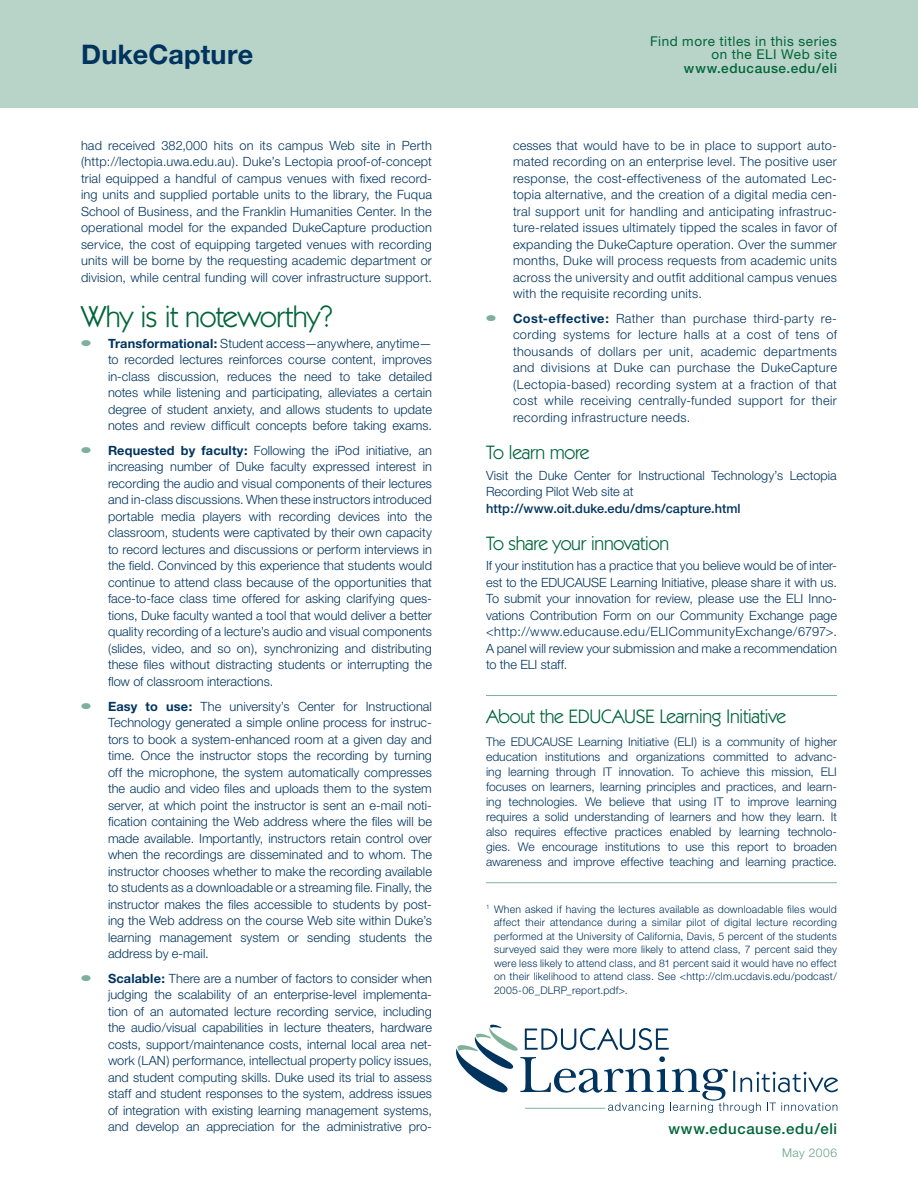
<style>
.page{position:relative;width:918px;height:1188px;background:#fff}
.page>*{position:absolute;margin:0;border:0;box-sizing:border-box;transform-origin:0 0}
.t1{font:30px "Itc Kabel";letter-spacing:-.025em;color:#00653a}
.t2{font:700 27px "Helvetica Neue";letter-spacing:.01em;color:#00345e}
.t3{font:19.5px "Itc Kabel";letter-spacing:-.02em;color:#00653a}
.t4{font:500 15px "Helvetica Neue";letter-spacing:.04em;color:#00653a}
.t5{font:13.5px/13.5px "Helvetica Neue";letter-spacing:.04em;color:#00653a;text-align:right}
.t6{font:500 13.5px "Helvetica Neue";letter-spacing:.045em;color:#00653a}
.t7{font:300 12.75px/16.5px "Helvetica Neue";letter-spacing:.005em;color:#00345e;text-align:justify}
.t8{font:500 12.75px "Helvetica Neue";letter-spacing:.005em;color:#00345e}
.t9{font:300 12px/15px "Helvetica Neue";letter-spacing:.005em;color:#00345e;text-align:justify}
.t10{font:300 12px "Helvetica Neue";letter-spacing:.045em;color:#62a188}
.t11{font:300 10.5px/13.5px "Helvetica Neue";letter-spacing:.02em;color:#00345e;text-align:justify}
.s1{color:#7fb09a}
.s2{font-weight:700}
</style>
<div class="page">
<svg style="left:456px;top:1024px;width:382px;height:89px"></svg>
<div style="left:0;top:0;width:918px;height:108px;background:#b8d3c7"></div>
<hr style="left:486px;top:695px;width:351px;height:1px;background:#7fb09a">
<hr style="left:486px;top:882px;width:351px;height:1px;background:#7fb09a">
<h2 class="t2" style="left:81px;top:38px;width:174px">DukeCapture</h2>
<p class="t5" style="left:650px;top:34px;width:188px">Find more titles in this series on the ELI Web site</p>
<p class="t6" style="left:684px;top:60px;width:155px">www.educause.edu/eli</p>
<p class="t7" style="left:81px;top:136px;width:353px">had received 382,000 hits on its campus Web site in Perth (http://lectopia.uwa.edu.au). Duke’s Lectopia proof-of-concept trial equipped a handful of campus venues with fixed record&shy;ing units and supplied portable units to the library, the Fuqua School of Business, and the Franklin Humanities Center. In the operational model for the expanded DukeCapture production service, the cost of equipping targeted venues with recording units will be borne by the requesting academic department or division, while central funding will cover infrastructure support.</p>
<h1 class="t1" style="left:81px;top:299px;width:253px">Why is it noteworthy?</h1>
<p class="t7" style="left:108px;top:334px;width:326px;text-indent:-27px"><span class="s1">●</span> <span class="s2">Transformational:</span> Student access—anywhere, anytime— to recorded lectures reinforces course content, improves in-class discussion, reduces the need to take detailed notes while listening and participating, alleviates a certain degree of student anxiety, and allows students to update notes and review difficult concepts before taking exams.</p>
<p class="t7" style="left:108px;top:442px;width:326px;text-indent:-27px"><span class="s1">●</span> <span class="s2">Requested by faculty:</span> Following the iPod initiative, an increasing number of Duke faculty expressed interest in recording the audio and visual components of their lectures and in-class discussions. When these instructors introduced portable media players with recording devices into the classroom, students were captivated by their own capacity to record lectures and discussions or perform interviews in the field. Convinced by this experience that students would continue to attend class because of the opportunities that face-to-face class time offered for asking clarifying ques&shy;tions, Duke faculty wanted a tool that would deliver a better quality recording of a lecture’s audio and visual components (slides, video, and so on), synchronizing and distributing these files without distracting students or interrupting the flow of classroom interactions.</p>
<p class="t7" style="left:108px;top:697px;width:326px;text-indent:-27px"><span class="s1">●</span> <span class="s2">Easy to use:</span> The university’s Center for Instructional Technology generated a simple online process for instruc&shy;tors to book a system-enhanced room at a given day and time. Once the instructor stops the recording by turning off the microphone, the system automatically compresses the audio and video files and uploads them to the system server, at which point the instructor is sent an e-mail noti&shy;fication containing the Web address where the files will be made available. Importantly, instructors retain control over when the recordings are disseminated and to whom. The instructor chooses whether to make the recording available to students as a downloadable or a streaming file. Finally, the instructor makes the files accessible to students by post&shy;ing the Web address on the course Web site within Duke’s learning management system or sending students the address by e-mail.</p>
<p class="t7" style="left:108px;top:970px;width:326px;text-indent:-27px"><span class="s1">●</span> <span class="s2">Scalable:</span> There are a number of factors to consider when judging the scalability of an enterprise-level implementa&shy;tion of an automated lecture recording service, including the audio/visual capabilities in lecture theaters, hardware costs, support/maintenance costs, internal local area net&shy;work (LAN) performance, intellectual property policy issues, and student computing skills. Duke used its trial to assess staff and student responses to the system, address issues of integration with existing learning management systems, and develop an appreciation for the administrative pro-</p>
<p class="t7" style="left:513px;top:136px;width:326px">cesses that would have to be in place to support auto&shy;mated recording on an enterprise level. The positive user response, the cost-effectiveness of the automated Lec&shy;topia alternative, and the creation of a digital media cen&shy;tral support unit for handling and anticipating infrastruc&shy;ture-related issues ultimately tipped the scales in favor of expanding the DukeCapture operation. Over the summer months, Duke will process requests from academic units across the university and outfit additional campus venues with the requisite recording units.</p>
<p class="t7" style="left:513px;top:310px;width:326px;text-indent:-27px"><span class="s1">●</span> <span class="s2">Cost-effective:</span> Rather than purchase third-party re&shy;cording systems for lecture halls at a cost of tens of thousands of dollars per unit, academic departments and divisions at Duke can purchase the DukeCapture (Lectopia-based) recording system at a fraction of that cost while receiving centrally-funded support for their recording infrastructure needs.</p>
<h3 class="t3" style="left:486px;top:441px;width:105px">To learn more</h3>
<p class="t7" style="left:486px;top:466px;width:352px">Visit the Duke Center for Instructional Technology’s Lectopia<br>Recording Pilot Web site at</p>
<p class="t8" style="left:486px;top:500px;width:256px">http://www.oit.duke.edu/dms/capture.html</p>
<h3 class="t3" style="left:486px;top:532px;width:185px">To share your innovation</h3>
<p class="t7" style="left:486px;top:557px;width:353px">If your institution has a practice that you believe would be of inter&shy;est to the EDUCAUSE Learning Initiative, please share it with us.<br>To submit your innovation for review, please use the ELI Inno&shy;vations Contribution Form on our Community Exchange page &lt;http://www.educause.edu/ELICommunityExchange/6797&gt;.<br>A panel will review your submission and make a recommendation to the ELI staff.</p>
<h3 class="t3" style="left:486px;top:705px;width:302px">About the EDUCAUSE Learning Initiative</h3>
<p class="t9" style="left:486px;top:734px;width:352px">The EDUCAUSE Learning Initiative (ELI) is a community of higher education institutions and organizations committed to advanc&shy;ing learning through IT innovation. To achieve this mission, ELI focuses on learners, learning principles and practices, and learn&shy;ing technologies. We believe that using IT to improve learning requires a solid understanding of learners and how they learn. It also requires effective practices enabled by learning technolo&shy;gies. We encourage institutions to use this report to broaden awareness and improve effective teaching and learning practice.</p>
<p class="t11" style="left:494px;top:902px;width:344px;text-indent:-8px"><sup>1</sup> When asked if having the lectures available as downloadable files would affect their attendance during a similar pilot of digital lecture recording performed at the University of California, Davis, 5 percent of the students surveyed said they were more likely to attend class, 7 percent said they were less likely to attend class, and 81 percent said it would have no effect on their likelihood to attend class. See &lt;http://clm.ucdavis.edu/podcast/ 2005-06_DLRP_report.pdf&gt;.</p>
<p class="t4" style="left:668px;top:1120px;width:170px">www.educause.edu/eli</p>
<p class="t10" style="left:782px;top:1146px;width:57px">May 2006</p>
</div>
